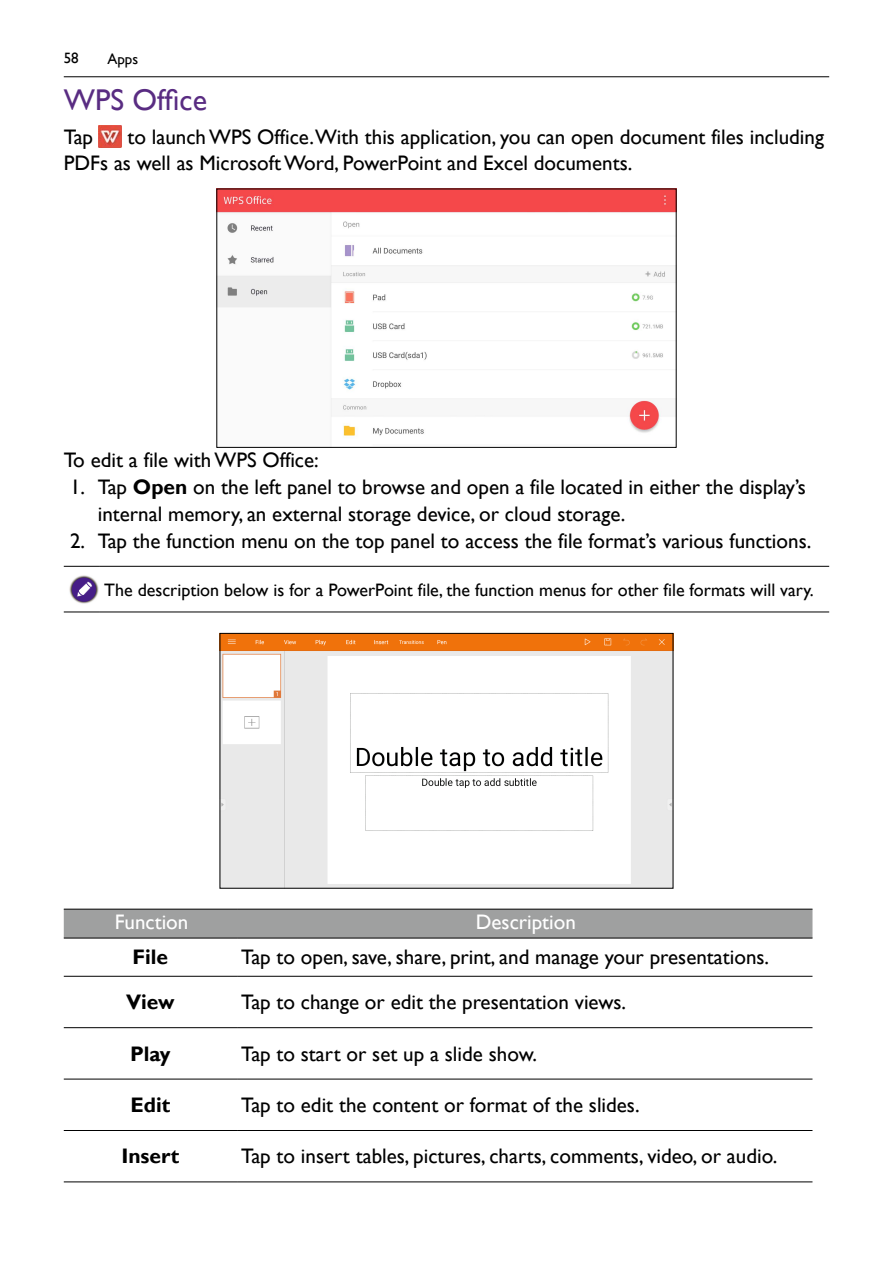
<style>
.page{position:relative;width:893px;height:1263px;background:#fff}
.page>*{position:absolute;margin:0;border:0;box-sizing:border-box;transform-origin:0 0}
.t1{font:30px "Gill Sans";color:#592c82}
.t2{font:21px/26.2px "Gill Sans";color:#000}
.t3{font:700 21px "Gill Sans";color:#000}
.t4{font:21px "Gill Sans";color:#fff}
.t5{font:18px "Gill Sans";color:#000}
.t6{font:15px "Gill Sans";color:#000}
.s1{font-weight:700}
</style>
<div class="page">
<hr style="left:64px;top:77px;width:765px;height:1px;background:#000">
<img style="left:99px;top:125px;width:23px;height:23px">
<img style="left:219px;top:191px;width:455px;height:245px">
<div style="left:217px;top:189px;width:459px;height:259px;border:1px solid #000"></div>
<hr style="left:64px;top:612px;width:36px;height:1px;background:#000">
<hr style="left:100px;top:612px;width:729px;height:1px;background:#000">
<svg style="left:64px;top:566px;width:765px;height:46px"></svg>
<img style="left:222px;top:635px;width:449px;height:251px">
<div style="left:220px;top:633px;width:453px;height:255px;border:1px solid #000"></div>
<div style="left:64px;top:910px;width:748px;height:28px;background:#9fa0a0"></div>
<svg style="left:64px;top:975px;width:748px;height:104px"></svg>
<hr style="left:64px;top:909px;width:173px;height:1px;background:#000">
<hr style="left:237px;top:909px;width:575px;height:1px;background:#000">
<hr style="left:64px;top:938px;width:173px;height:1px;background:#000">
<hr style="left:237px;top:938px;width:575px;height:1px;background:#000">
<hr style="left:64px;top:976px;width:173px;height:1px;background:#000">
<hr style="left:237px;top:976px;width:575px;height:1px;background:#000">
<hr style="left:64px;top:1027px;width:173px;height:1px;background:#000">
<hr style="left:237px;top:1027px;width:575px;height:1px;background:#000">
<hr style="left:64px;top:1079px;width:173px;height:1px;background:#000">
<hr style="left:237px;top:1079px;width:575px;height:1px;background:#000">
<hr style="left:64px;top:1130px;width:173px;height:1px;background:#000">
<hr style="left:237px;top:1130px;width:575px;height:1px;background:#000">
<hr style="left:64px;top:1181px;width:173px;height:1px;background:#000">
<hr style="left:237px;top:1181px;width:575px;height:1px;background:#000">
<p class="t6" style="left:64px;top:49px;width:16px">58</p>
<p class="t6" style="left:107px;top:50px;width:32px">Apps</p>
<h1 class="t1" style="left:64px;top:83px;width:145px">WPS Office</h1>
<p class="t2" style="left:64px;top:124px;width:31px">Tap</p>
<p class="t2" style="left:64px;top:124px;width:762px;text-indent:64px">to launch WPS Office.With this application, you can open document files including<br>PDFs as well as Microsoft Word, PowerPoint and Excel documents.</p>
<p class="t2" style="left:64px;top:447px;width:256px">To edit a file with WPS Office:</p>
<p class="t2" style="left:98px;top:474px;width:710px;line-height:27px;text-indent:-28px">1. Tap <span class="s1">Open</span> on the left panel to browse and open a file located in either the display’s internal memory, an external storage device, or cloud storage.</p>
<p class="t2" style="left:70px;top:528px;width:743px">2. Tap the function menu on the top panel to access the file format’s various functions.</p>
<p class="t5" style="left:104px;top:579px;width:711px">The description below is for a PowerPoint file, the function menus for other file formats will vary.</p>
<p class="t4" style="left:115px;top:910px;width:75px">Function</p>
<p class="t4" style="left:476px;top:910px;width:102px">Description</p>
<p class="t3" style="left:133px;top:945px;width:37px">File</p>
<p class="t2" style="left:241px;top:945px;width:529px">Tap to open, save, share, print, and manage your presentations.</p>
<p class="t3" style="left:126px;top:989px;width:50px">View</p>
<p class="t2" style="left:241px;top:989px;width:386px">Tap to change or edit the presentation views.</p>
<p class="t3" style="left:130px;top:1041px;width:42px">Play</p>
<p class="t2" style="left:241px;top:1041px;width:297px">Tap to start or set up a slide show.</p>
<p class="t3" style="left:131px;top:1092px;width:41px">Edit</p>
<p class="t2" style="left:241px;top:1092px;width:400px">Tap to edit the content or format of the slides.</p>
<p class="t3" style="left:121px;top:1144px;width:60px">Insert</p>
<p class="t2" style="left:241px;top:1143px;width:537px">Tap to insert tables, pictures, charts, comments, video, or audio.</p>
</div>
